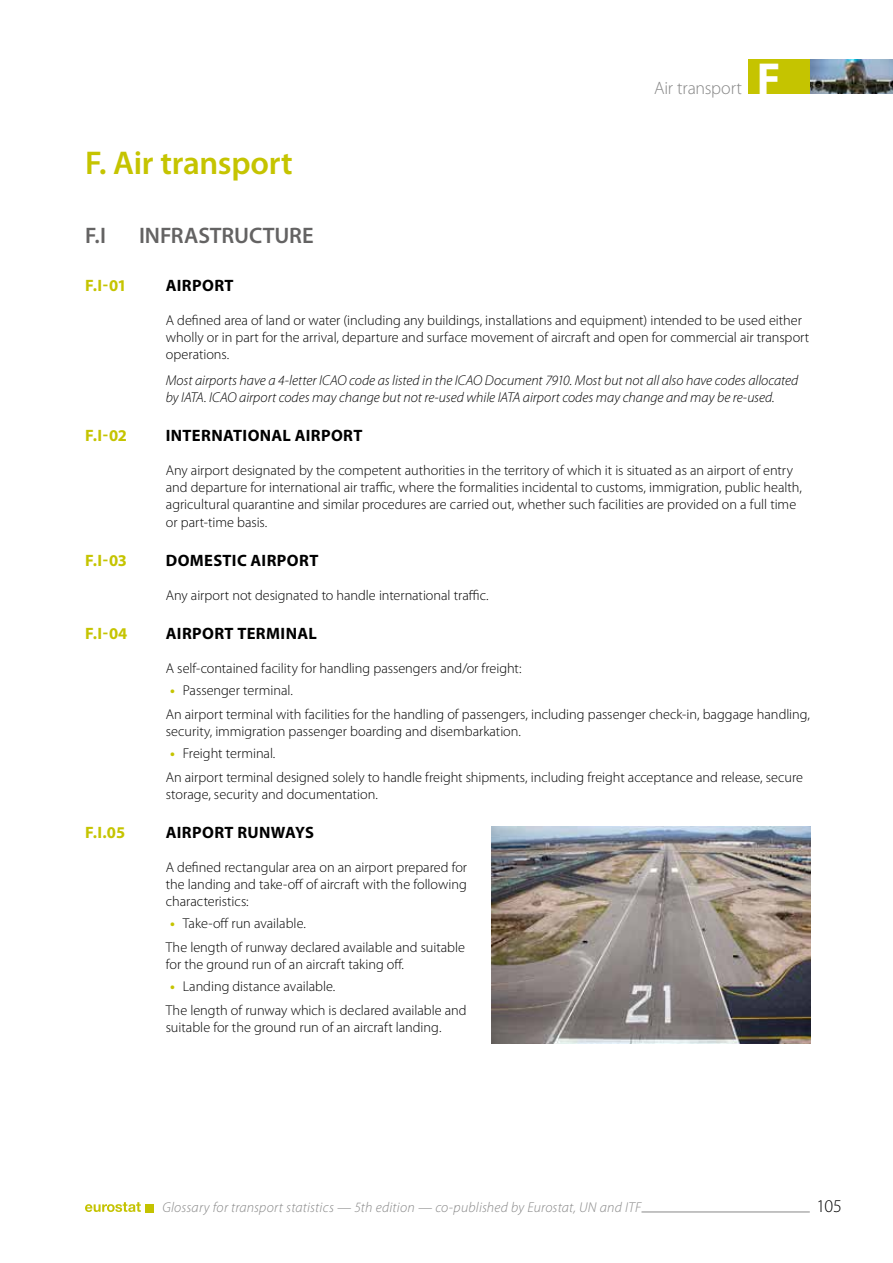
<style>
.page{position:relative;width:893px;height:1263px;background:#fff}
.page>*{position:absolute;margin:0;border:0;box-sizing:border-box;transform-origin:0 0}
.t1{font:700 45px "Myriad Pro";color:#fff}
.t2{font:600 33px "Myriad Pro";letter-spacing:-.01em;color:#c5c400}
.t3{font:600 22.5px "Myriad Pro";letter-spacing:-.005em;color:#646363}
.t4{font:300 18px "Myriad Pro";letter-spacing:-.01em;color:#878787}
.t5{font:300 18px "Myriad Pro";color:#000}
.t6{font:700 16.5px "Myriad Pro";letter-spacing:.025em;color:#000}
.t7{font:700 16.5px "Myriad Pro";letter-spacing:-.01em;color:#c5c400}
.t8{font:300 14.25px/17.1px "Myriad Pro";color:#000}
.t9{font:italic 300 14.25px/17.1px "Myriad Pro";letter-spacing:-.005em;color:#000}
.t10{font:italic 300 14.25px "Myriad Pro";letter-spacing:.015em;color:#878787}
.s1{font-weight:700;color:#c5c400}
</style>
<div class="page">
<div style="left:748px;top:60px;width:62px;height:34px;background:#c5c400"></div>
<img style="left:810px;top:60px;width:83px;height:34px">
<hr style="left:641px;top:1211px;width:169px;height:1px;background:#878787">
<svg style="left:85px;top:1202px;width:56px;height:10px"></svg>
<div style="left:145px;top:1204px;width:9px;height:8px;background:#c4c300"></div>
<img style="left:491px;top:827px;width:319px;height:217px">
<h2 class="t2" style="left:85px;top:141px;width:209px">F. Air transport</h2>
<p class="t4" style="left:654px;top:77px;width:89px">Air transport</p>
<h1 class="t1" style="left:757px;top:49px;width:25px">F</h1>
<h3 class="t3" style="left:85px;top:221px;width:22px">F.I</h3>
<h3 class="t3" style="left:139px;top:221px;width:176px">INFRASTRUCTURE</h3>
<p class="t7" style="left:85px;top:275px;width:43px">F.I-01</p>
<p class="t6" style="left:166px;top:275px;width:69px">AIRPORT</p>
<p class="t8" style="left:166px;top:312px;width:645px">A defined area of land or water (including any buildings, installations and equipment) intended to be used either wholly or in part for the arrival, departure and surface movement of aircraft and open for commercial air transport operations.</p>
<p class="t9" style="left:166px;top:371px;width:634px">Most airports have a 4-letter ICAO code as listed in the ICAO Document 7910. Most but not all also have codes allocated by IATA. ICAO airport codes may change but not re-used while IATA airport codes may change and may be re-used.</p>
<p class="t7" style="left:85px;top:425px;width:43px">F.I-02</p>
<p class="t6" style="left:166px;top:425px;width:198px">INTERNATIONAL AIRPORT</p>
<p class="t8" style="left:166px;top:462px;width:638px">Any airport designated by the competent authorities in the territory of which it is situated as an airport of entry and departure for international air traffic, where the formalities incidental to customs, immigration, public health, agricultural quarantine and similar procedures are carried out, whether such facilities are provided on a full time or part-time basis.</p>
<p class="t7" style="left:85px;top:549px;width:43px">F.I-03</p>
<p class="t6" style="left:166px;top:549px;width:154px">DOMESTIC AIRPORT</p>
<p class="t8" style="left:166px;top:586px;width:324px">Any airport not designated to handle international traffic.</p>
<p class="t7" style="left:85px;top:623px;width:44px">F.I-04</p>
<p class="t6" style="left:166px;top:623px;width:152px">AIRPORT TERMINAL</p>
<p class="t8" style="left:166px;top:660px;width:357px">A self-contained facility for handling passengers and/or freight:</p>
<p class="t8" style="left:166px;top:679px;width:646px;line-height:23.5px"><span class="s1">•</span> Passenger terminal.<br>An airport terminal with facilities for the handling of passengers, including passenger check-in, baggage handling,</p>
<p class="t8" style="left:166px;top:723px;width:357px">security, immigration passenger boarding and disembarkation.</p>
<p class="t8" style="left:166px;top:741px;width:639px;line-height:23.5px"><span class="s1">•</span> Freight terminal.<br>An airport terminal designed solely to handle freight shipments, including freight acceptance and release, secure</p>
<p class="t8" style="left:166px;top:785px;width:214px">storage, security and documentation.</p>
<p class="t7" style="left:85px;top:822px;width:41px">F.I.05</p>
<p class="t6" style="left:166px;top:822px;width:150px">AIRPORT RUNWAYS</p>
<p class="t8" style="left:166px;top:859px;width:303px;text-align:justify">A defined rectangular area on an airport prepared for the landing and take-off of aircraft with the following characteristics:</p>
<p class="t8" style="left:166px;top:912px;width:301px;line-height:23.5px"><span class="s1">•</span> Take-off run available.<br>The length of runway declared available and suitable</p>
<p class="t8" style="left:166px;top:956px;width:240px">for the ground run of an aircraft taking off.</p>
<p class="t8" style="left:166px;top:974px;width:302px;line-height:23.5px"><span class="s1">•</span> Landing distance available.<br>The length of runway which is declared available and</p>
<p class="t8" style="left:166px;top:1018px;width:277px">suitable for the ground run of an aircraft landing.</p>
<p class="t10" style="left:162px;top:1199px;width:480px">Glossary for transport statistics — 5th edition — co-published by Eurostat, UN and ITF</p>
<p class="t5" style="left:816px;top:1195px;width:27px">105</p>
</div>
